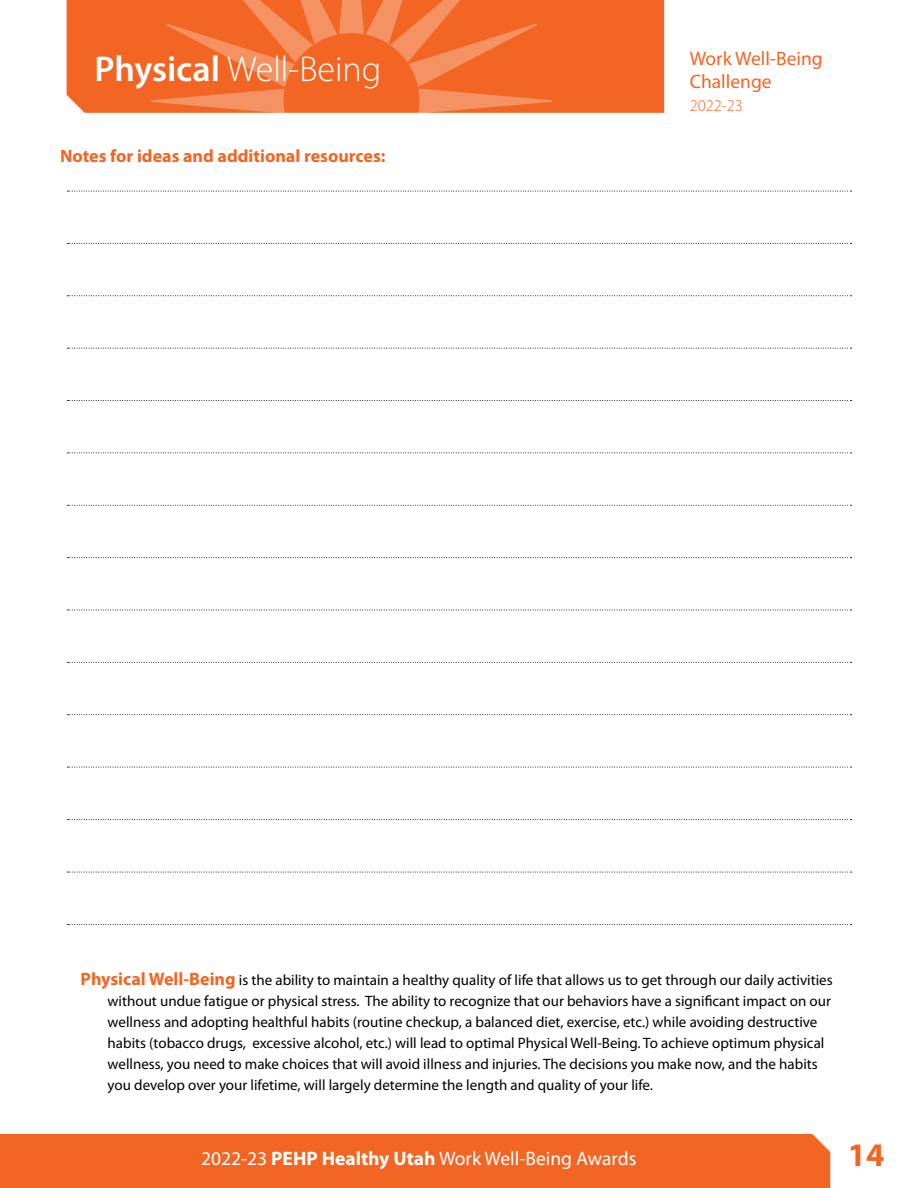
<style>
.page{position:relative;width:918px;height:1188px;background:#fff}
.page>*{position:absolute;margin:0;border:0;box-sizing:border-box;transform-origin:0 0}
.t1{font:300 36px "Myriad Pro";color:#fff}
.t2{font:700 33px "Myriad Pro";color:#f26522}
.t3{font:19.5px "Myriad Pro";color:#fff}
.t4{font:19.5px/23.4px "Myriad Pro";color:#f26522}
.t5{font:700 18px "Myriad Pro";color:#f26522}
.t6{font:300 16.5px "Myriad Pro";color:#f26522}
.t7{font:15px/21px "Myriad Pro";color:#000}
.s1{font-weight:600}
.s2{font-weight:700;font-size:18px;color:#f26522}
.s3{font-weight:700}
</style>
<div class="page">
<div style="left:67px;top:0;width:597px;height:113px;background:#f26522"></div>
<svg style="left:151px;top:0;width:401px;height:113px;background:#f27133"></svg>
<svg style="left:68px;top:191px;width:783px;height:1px"></svg>
<svg style="left:68px;top:662px;width:783px;height:1px"></svg>
<svg style="left:68px;top:348px;width:783px;height:1px"></svg>
<svg style="left:68px;top:505px;width:783px;height:1px"></svg>
<svg style="left:68px;top:243px;width:783px;height:1px"></svg>
<svg style="left:68px;top:714px;width:783px;height:1px"></svg>
<svg style="left:68px;top:400px;width:783px;height:1px"></svg>
<svg style="left:68px;top:557px;width:783px;height:1px"></svg>
<svg style="left:68px;top:295px;width:783px;height:1px"></svg>
<svg style="left:68px;top:767px;width:783px;height:1px"></svg>
<svg style="left:68px;top:453px;width:783px;height:1px"></svg>
<svg style="left:68px;top:610px;width:783px;height:1px"></svg>
<svg style="left:68px;top:819px;width:783px;height:1px"></svg>
<svg style="left:68px;top:872px;width:783px;height:1px"></svg>
<svg style="left:68px;top:924px;width:783px;height:1px"></svg>
<div style="left:0;top:1134px;width:830px;height:54px;background:#f26522"></div>
<h1 class="t1" style="left:94px;top:47px;width:288px"><span class="s1">Physical</span> Well-Being</h1>
<h3 class="t4" style="left:690px;top:46px;width:135px">Work Well-Being<br>Challenge</h3>
<p class="t6" style="left:690px;top:95px;width:55px">2022-23</p>
<p class="t5" style="left:60px;top:144px;width:327px">Notes for ideas and additional resources:</p>
<p class="t7" style="left:108px;top:969px;width:727px;text-indent:-27px"><span class="s2">Physical Well-Being</span> is the ability to maintain a healthy quality of life that allows us to get through our daily activities without undue fatigue or physical stress. The ability to recognize that our behaviors have a significant impact on our wellness and adopting healthful habits (routine checkup, a balanced diet, exercise, etc.) while avoiding destructive habits (tobacco drugs, excessive alcohol, etc.) will lead to optimal Physical Well-Being. To achieve optimum physical wellness, you need to make choices that will avoid illness and injuries. The decisions you make now, and the habits you develop over your lifetime, will largely determine the length and quality of your life.</p>
<h3 class="t3" style="left:201px;top:1147px;width:437px">2022-23 <span class="s3">PEHP Healthy Utah</span> Work Well-Being Awards</h3>
<h2 class="t2" style="left:848px;top:1134px;width:38px">14</h2>
</div>
